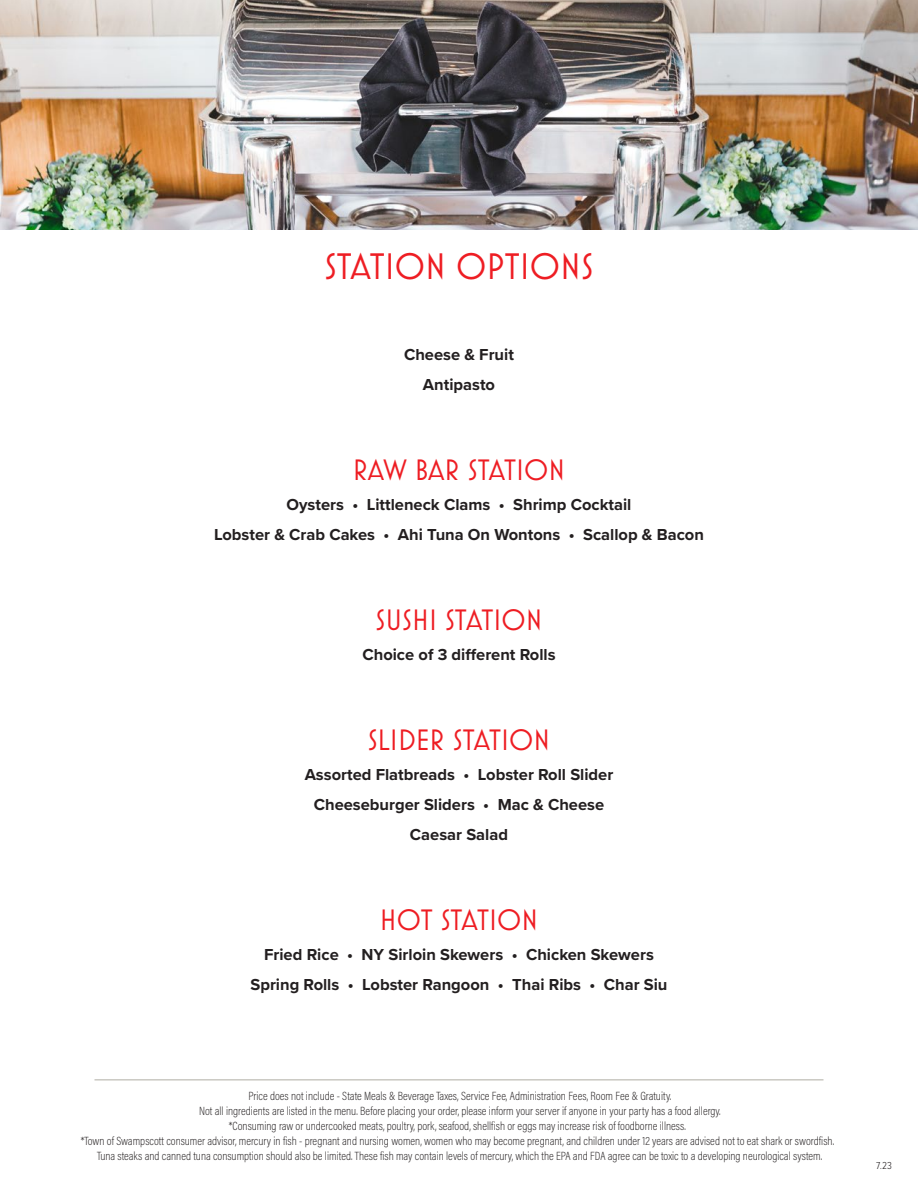
<style>
.page{position:relative;width:918px;height:1188px;background:#fff}
.page>*{position:absolute;margin:0;border:0;box-sizing:border-box;transform-origin:0 0}
.t1{font:37.5px "Mostra Nuova";color:#ee1d23}
.t2{font:30px "Mostra Nuova";color:#ee1d23}
.t3{font:700 16.5px "Proxima Nova";color:#231f20}
.item_name{font:200 12px/15px "Acumin Pro Cond";color:#231f20;text-align:center}
.t4{font:300 10.5px "Proxima Nova Cond";color:#231f20}
</style>
<div class="page">
<img style="left:0;top:0;width:918px;height:230px">
<hr style="left:94px;top:1079px;width:730px;height:2px;background:#cac8c2">
<p class="t1" style="left:324px;top:245px;width:271px">STATION OPTIONS</p>
<p class="t3" style="left:404px;top:342px;width:111px">Cheese &amp; Fruit</p>
<p class="t3" style="left:423px;top:372px;width:74px">Antipasto</p>
<p class="t2" style="left:353px;top:452px;width:214px">RAW BAR STATION</p>
<p class="t3" style="left:287px;top:492px;width:346px">Oysters • Littleneck Clams • Shrimp Cocktail</p>
<p class="t3" style="left:214px;top:522px;width:491px">Lobster &amp; Crab Cakes • Ahi Tuna On Wontons • Scallop &amp; Bacon</p>
<p class="t2" style="left:376px;top:602px;width:168px">SUSHI STATION</p>
<p class="t3" style="left:362px;top:642px;width:195px">Choice of 3 different Rolls</p>
<p class="t2" style="left:368px;top:722px;width:184px">SLIDER STATION</p>
<p class="t3" style="left:305px;top:762px;width:310px">Assorted Flatbreads • Lobster Roll Slider</p>
<p class="t3" style="left:314px;top:792px;width:292px">Cheeseburger Sliders • Mac &amp; Cheese</p>
<p class="t3" style="left:410px;top:822px;width:100px">Caesar Salad</p>
<p class="t2" style="left:380px;top:902px;width:160px">HOT STATION</p>
<p class="t3" style="left:264px;top:942px;width:391px">Fried Rice • NY Sirloin Skewers • Chicken Skewers</p>
<p class="t3" style="left:250px;top:972px;width:419px">Spring Rolls • Lobster Rangoon • Thai Ribs • Char Siu</p>
<p class="item_name" style="left:248px;top:1089px;width:424px">Price does not include - State Meals &amp; Beverage Taxes, Service Fee, Administration Fees, Room Fee &amp; Gratuity.</p>
<p class="item_name" style="left:199px;top:1104px;width:523px">Not all ingredients are listed in the menu. Before placing your order, please inform your server if anyone in your party has a food allergy.</p>
<p class="item_name" style="left:229px;top:1119px;width:459px">*Consuming raw or undercooked meats, poultry, pork, seafood, shellfish or eggs may increase risk of foodborne illness.</p>
<p class="item_name" style="left:81px;top:1134px;width:755px">*Town of Swampscott consumer advisor, mercury in fish - pregnant and nursing women, women who may become pregnant, and children under 12 years are advised not to eat shark or swordfish.<br>Tuna steaks and canned tuna consumption should also be limited. These fish may contain levels of mercury, which the EPA and FDA agree can be toxic to a developing neurological system.</p>
<p class="t4" style="left:876px;top:1158px;width:18px">7.23</p>
</div>
